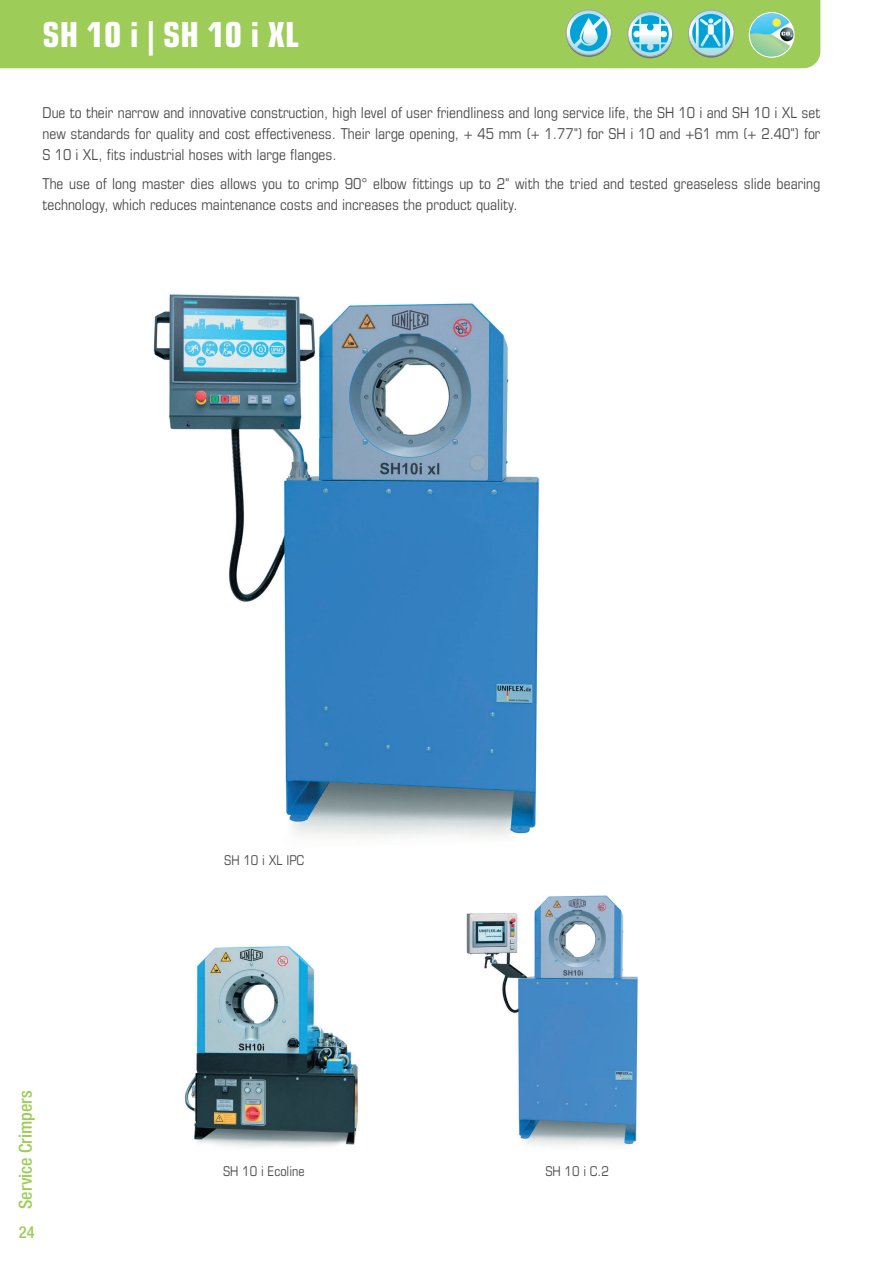
<style>
.page{position:relative;width:893px;height:1263px;background:#fff}
.page>*{position:absolute;margin:0;border:0;box-sizing:border-box;transform-origin:0 0}
.t1{font:700 condensed 34.5px "Eurostile LT Std";color:#fff}
.t2{font:500 condensed 18px "Helvetica Neue LT Pro";color:#9dcd58}
.t3{font:500 condensed 16.5px "Helvetica Neue LT Pro";color:#9dcd58}
.t4{font:condensed 15px/21px "Eurostile LT Std";color:#4b4c4d;text-align:justify}
.t5{font:condensed 13.5px "Eurostile LT Std";color:#4b4c4d}
</style>
<div class="page">
<div style="left:0;top:0;width:820px;height:68px;background:#9dcd58"></div>
<svg style="left:566px;top:10px;width:45px;height:45px;background:#77c6c8"></svg>
<div style="left:566px;top:10px;width:46px;height:45px;border:1px solid #a3a4a8;border-radius:50%"></div>
<img style="left:751px;top:13px;width:37px;height:42px">
<img style="left:749px;top:13px;width:45px;height:44px;border-radius:50%">
<div style="left:749px;top:12px;width:45px;height:46px;border:1px solid #fff;border-radius:50%"></div>
<svg style="left:628px;top:11px;width:46px;height:47px;background:#92cec3"></svg>
<div style="left:627px;top:11px;width:46px;height:46px;border:1px solid #a3a4a8;border-radius:50%"></div>
<svg style="left:688px;top:10px;width:46px;height:46px;background:#79c6c6"></svg>
<div style="left:688px;top:10px;width:46px;height:46px;border:1px solid #a3a4a8;border-radius:50%"></div>
<img style="left:466px;top:895px;width:172px;height:251px">
<img style="left:184px;top:946px;width:174px;height:201px">
<img style="left:153px;top:294px;width:387px;height:544px">
<h1 class="t1" style="left:43px;top:20px;width:258px">SH 10 i | SH 10 i XL</h1>
<p class="t4" style="left:43px;top:103px;width:779px">Due to their narrow and innovative construction, high level of user friendliness and long service life, the SH 10 i and SH 10 i XL set new standards for quality and cost effectiveness. Their large opening, + 45 mm (+ 1.77") for SH i 10 and +61 mm (+ 2.40") for S 10 i XL, fits industrial hoses with large flanges.</p>
<p class="t4" style="left:43px;top:175px;width:779px">The use of long master dies allows you to crimp 90° elbow fittings up to 2" with the tried and tested greaseless slide bearing technology, which reduces maintenance costs and increases the product quality.</p>
<p class="t2" style="left:15px;top:1209px;width:120px;rotate:-90deg">Service Crimpers</p>
<p class="t3" style="left:19px;top:1223px;width:17px">24</p>
<p class="t5" style="left:224px;top:855px;width:82px">SH 10 i XL IPC</p>
<p class="t5" style="left:223px;top:1165px;width:83px">SH 10 i Ecoline</p>
<p class="t5" style="left:545px;top:1165px;width:65px">SH 10 i C.2</p>
</div>
